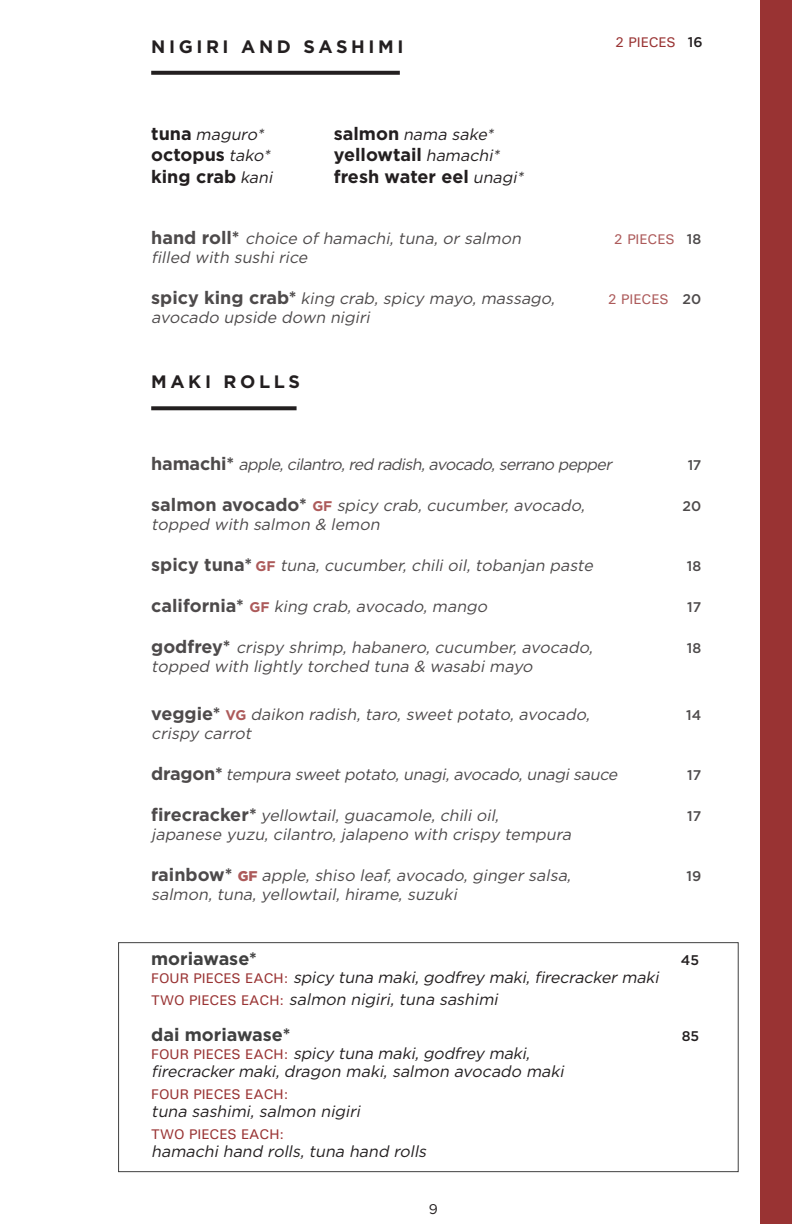
<style>
.page{position:relative;width:792px;height:1224px;background:#fff}
.page>*{position:absolute;margin:0;border:0;box-sizing:border-box;transform-origin:0 0}
.t1{font:700 18px/21.6px "Gotham";color:#231f20}
.t2{font:700 18px "Gotham";letter-spacing:.2em;color:#231f20}
.t3{font:700 18px "Gotham";color:#404040}
.t4{font:italic 16px/22px "Gotham";color:#231f20}
.t5{font:14px "Univers ATT";color:#933}
.t6{font:500 14px "Gotham";color:#231f20}
.t7{font:14px "Gotham";color:#231f20}
.s1{font-family:"Gotham";font-weight:500;color:#231f20}
.s2{font-weight:700;font-style:normal;font-size:18px}
.s3{font-weight:400;font-style:italic;font-size:16px}
.s4{font-weight:700;font-style:normal;font-size:14px;color:#933}
.s5{font-weight:900;font-style:normal;font-size:14px;color:#933}
.s6{font-family:"Univers ATT";font-style:normal;font-size:14px;color:#933}
</style>
<div class="page">
<div style="left:118px;top:942px;width:621px;height:230px;border:1px solid #404040"></div>
<div style="left:760px;top:0;width:32px;height:1224px;background:#933"></div>
<svg style="left:151px;top:406px;width:146px;height:4px"></svg>
<svg style="left:151px;top:71px;width:249px;height:4px"></svg>
<p class="t2" style="left:151px;top:36px;width:254px">NIGIRI AND SASHIMI</p>
<p class="t5" style="left:615px;top:34px;width:89px">2 PIECES <span class="s1">16</span></p>
<p class="t4" style="left:151px;top:123px;width:118px"><span class="s2">t u na</span> maguro*</p>
<p class="t1" style="left:151px;top:144px;width:126px">octopus <span class="s3">tako* </span>king crab <span class="s3">kani</span></p>
<p class="t4" style="left:334px;top:123px;width:165px"><span class="s2">sa l m o n</span> nama sake*</p>
<p class="t1" style="left:334px;top:143px;width:195px">yellowtail <span class="s3">hamachi* </span>fresh water eel <span class="s3">unagi*</span></p>
<p class="t4" style="left:151px;top:227px;width:375px"><span class="s2">h a n d ro l l *</span> choice ofhamachi,tuna,orsalmon</p>
<p class="t5" style="left:614px;top:230px;width:89px">2 PIECES <span class="s1">18</span></p>
<p class="t4" style="left:151px;top:246px;width:162px">filled with sushirice</p>
<p class="t4" style="left:151px;top:287px;width:409px"><span class="s2">s p i cy k i n g c ra b *</span> king crab,spicy mayo,massago,</p>
<p class="t5" style="left:608px;top:290px;width:95px">2 PIECES <span class="s1">20</span></p>
<p class="t4" style="left:151px;top:306px;width:224px">avocado upside down nigiri</p>
<p class="t2" style="left:151px;top:372px;width:150px">MAKI ROLLS</p>
<p class="t4" style="left:151px;top:453px;width:466px"><span class="s2">h a m a c h i *</span> apple,cilantro,red radish,avocado,serrano pepper</p>
<p class="t6" style="left:688px;top:456px;width:15px">17</p>
<p class="t4" style="left:151px;top:494px;width:439px"><span class="s2">s a l m o n a vo c a d o *</span> <span class="s4">G F</span> spicy crab,cucumber,avocado,</p>
<p class="t6" style="left:683px;top:497px;width:20px">20</p>
<p class="t4" style="left:151px;top:513px;width:234px">topped with salmon &amp; lemon</p>
<p class="t4" style="left:151px;top:554px;width:447px"><span class="s2">s p i cy t u n a *</span> <span class="s4">G F</span> tuna,cucumber,chilioil,tobanjan paste</p>
<p class="t6" style="left:687px;top:557px;width:16px">18</p>
<p class="t4" style="left:151px;top:595px;width:341px"><span class="s2">c a l i fo r n i a *</span> <span class="s4">G F</span> king crab,avocado,mango</p>
<p class="t6" style="left:687px;top:598px;width:16px">17</p>
<p class="t4" style="left:151px;top:636px;width:447px"><span class="s2">g o d f r ey *</span> crispy shrimp,habanero,cucumber,avocado,</p>
<p class="t6" style="left:687px;top:639px;width:16px">18</p>
<p class="t4" style="left:151px;top:655px;width:387px">topped with lightly torched tuna &amp; wasabimayo</p>
<p class="t4" style="left:151px;top:703px;width:444px"><span class="s2">v e g g i e *</span> <span class="s4">V G</span> daikon radish,taro,sweetpotato,avocado,</p>
<p class="t6" style="left:686px;top:706px;width:17px">14</p>
<p class="t4" style="left:151px;top:722px;width:105px">crispy carrot</p>
<p class="t4" style="left:151px;top:763px;width:472px"><span class="s2">d r a g o n *</span> tempura sweetpotato,unagi,avocado,unagisauce</p>
<p class="t6" style="left:687px;top:766px;width:15px">17</p>
<p class="t4" style="left:151px;top:804px;width:353px"><span class="s2">f i re c ra c ke r *</span> yellowtail,guacamole,chilioil,</p>
<p class="t6" style="left:687px;top:807px;width:16px">17</p>
<p class="t4" style="left:151px;top:823px;width:425px">japanese yuzu,cilantro,jalapeno with crispy tempura</p>
<p class="t4" style="left:151px;top:864px;width:425px"><span class="s2">ra i n b ow *</span> <span class="s5">G F</span> apple,shiso leaf,avocado,gingersalsa,</p>
<p class="t6" style="left:686px;top:867px;width:16px">19</p>
<p class="t4" style="left:151px;top:883px;width:311px">salmon,tuna,yellowtail,hirame,suzuki</p>
<p class="t3" style="left:151px;top:948px;width:107px">moriawase*</p>
<p class="t6" style="left:681px;top:951px;width:20px">45</p>
<p class="t4" style="left:151px;top:966px;width:513px"><span class="s6">F O U R P I E C E S E A C H :</span> spicy tuna maki,godfrey maki,firecrackermaki<br><span class="s6">TWO P I E C E S EA C H :</span> salmon nigiri,tuna sashimi</p>
<p class="t3" style="left:151px;top:1024px;width:141px">dai moriawase*</p>
<p class="t6" style="left:682px;top:1027px;width:19px">85</p>
<p class="t4" style="left:151px;top:1044px;width:418px;line-height:18px"><span class="s6">F O U R P I E C E S E A C H :</span> spicy tuna maki,godfrey maki, firecrackermaki,dragon maki,salmon avocado maki</p>
<p class="t5" style="left:151px;top:1085px;width:139px">FOUR PIECES EACH:</p>
<p class="t4" style="left:151px;top:1100px;width:214px">tuna sashimi,salmon nigiri</p>
<p class="t5" style="left:151px;top:1125px;width:134px">TWO PIECES EACH:</p>
<p class="t4" style="left:151px;top:1140px;width:280px">hamachihand rolls,tuna hand rolls</p>
<p class="t7" style="left:429px;top:1200px;width:11px">9</p>
</div>
